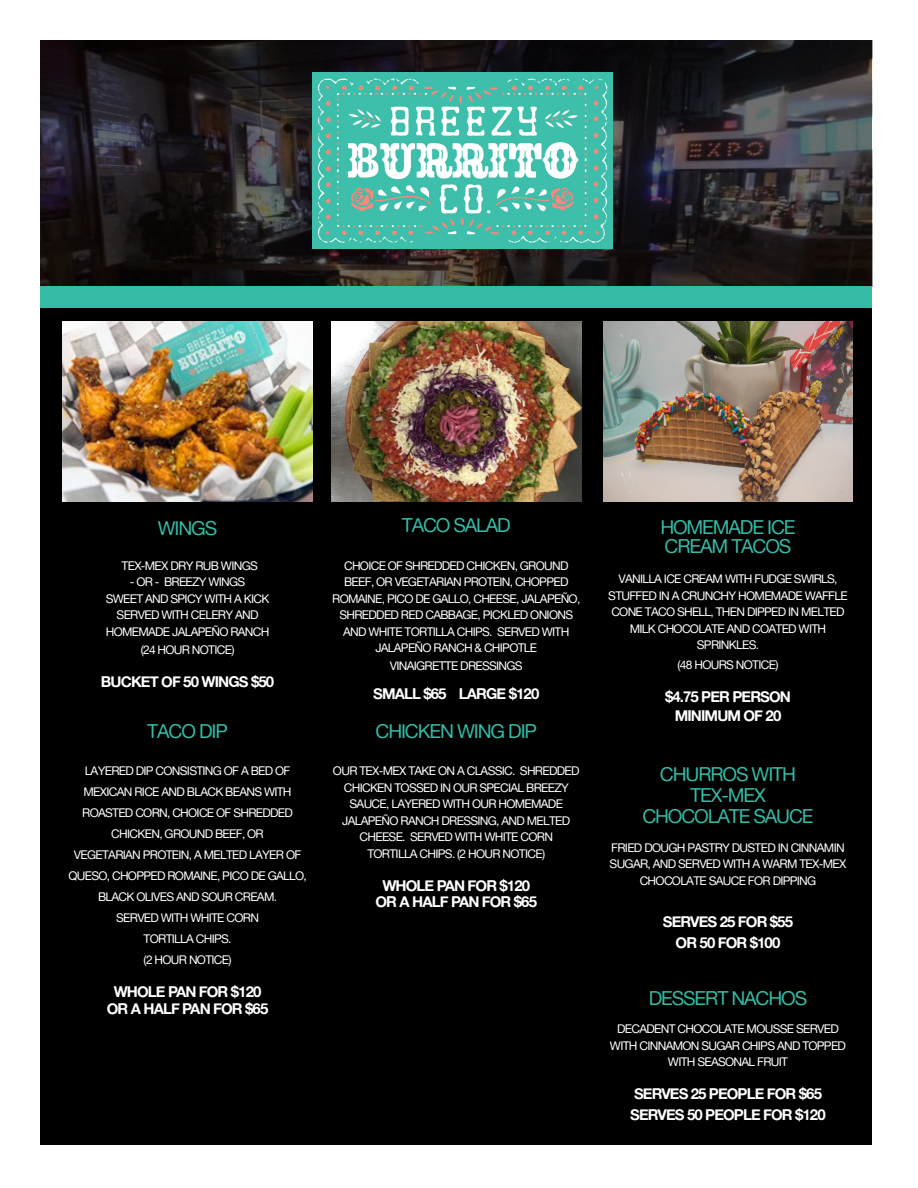
<style>
.page{position:relative;width:918px;height:1188px;background:#fff}
.page>*{position:absolute;margin:0;border:0;box-sizing:border-box;transform-origin:0 0}
.t1{font:19.35px "Alte Haas Grotesk";letter-spacing:-.06em;color:#34baa5}
.t2{font:15px "Alte Haas Grotesk Bold";letter-spacing:-.06em;color:#fff}
.t3{font:12px/16.5px "Alte Haas Grotesk";letter-spacing:-.06em;color:#fff;text-align:center}
</style>
<div class="page">
<div style="left:40px;top:40px;width:832px;height:1105px;background:#000"></div>
<img style="left:40px;top:40px;width:832px;height:247px">
<img style="left:63px;top:321px;width:250px;height:180px">
<img style="left:313px;top:72px;width:299px;height:177px">
<div style="left:40px;top:287px;width:832px;height:21px;background:#34baa5"></div>
<img style="left:331px;top:321px;width:250px;height:180px">
<img style="left:603px;top:321px;width:250px;height:180px">
<p class="t1" style="left:158px;top:517px;width:61px">WINGS</p>
<p class="t3" style="left:122px;top:557px;width:138px">TEX-MEX DRY RUB WINGS</p>
<p class="t3" style="left:130px;top:574px;width:117px">- OR - BREEZY WINGS</p>
<p class="t3" style="left:106px;top:590px;width:165px">SWEET AND SPICY WITH A KICK</p>
<p class="t3" style="left:117px;top:607px;width:143px">SERVED WITH CELERY AND</p>
<p class="t3" style="left:106px;top:623px;width:165px">HOMEMADE JALAPEÑO RANCH</p>
<p class="t3" style="left:141px;top:641px;width:95px">(24 HOUR NOTICE)</p>
<p class="t2" style="left:101px;top:672px;width:175px">BUCKET OF 50 WINGS $50</p>
<p class="t1" style="left:147px;top:720px;width:82px">TACO DIP</p>
<p class="t3" style="left:85px;top:763px;width:207px">LAYERED DIP CONSISTING OF A BED OF</p>
<p class="t3" style="left:82px;top:782px;width:212px;line-height:21px">MEXICAN RICE AND BLACK BEANS WITH<br>ROASTED CORN, CHOICE OF SHREDDED<br>CHICKEN, GROUND BEEF, OR</p>
<p class="t3" style="left:68px;top:845px;width:240px;line-height:21px">VEGETARIAN PROTEIN, A MELTED LAYER OF<br>QUESO, CHOPPED ROMAINE, PICO DE GALLO,<br>BLACK OLIVES AND SOUR CREAM.</p>
<p class="t3" style="left:116px;top:910px;width:144px">SERVED WITH WHITE CORN</p>
<p class="t3" style="left:144px;top:931px;width:89px">TORTILLA CHIPS.</p>
<p class="t3" style="left:144px;top:952px;width:89px">(2 HOUR NOTICE)</p>
<p class="t2" style="left:114px;top:983px;width:149px">WHOLE PAN FOR $120</p>
<p class="t2" style="left:107px;top:999px;width:163px">OR A HALF PAN FOR $65</p>
<p class="t1" style="left:402px;top:514px;width:111px">TACO SALAD</p>
<p class="t3" style="left:332px;top:557px;width:250px">CHOICE OF SHREDDED CHICKEN, GROUND BEEF, OR VEGETARIAN PROTEIN, CHOPPED ROMAINE, PICO DE GALLO, CHEESE, JALAPEÑO, SHREDDED RED CABBAGE, PICKLED ONIONS AND WHITE TORTILLA CHIPS. SERVED WITH JALAPEÑO RANCH &amp; CHIPOTLE</p>
<p class="t3" style="left:390px;top:658px;width:134px">VINAIGRETTE DRESSINGS</p>
<p class="t2" style="left:373px;top:684px;width:168px">SMALL $65 LARGE $120</p>
<p class="t1" style="left:376px;top:719px;width:163px">CHICKEN WING DIP</p>
<p class="t3" style="left:333px;top:763px;width:248px">OUR TEX-MEX TAKE ON A CLASSIC. SHREDDED CHICKEN TOSSED IN OUR SPECIAL BREEZY SAUCE, LAYERED WITH OUR HOMEMADE JALAPEÑO RANCH DRESSING, AND MELTED CHEESE. SERVED WITH WHITE CORN</p>
<p class="t3" style="left:367px;top:845px;width:179px">TORTILLA CHIPS. (2 HOUR NOTICE)</p>
<p class="t2" style="left:382px;top:876px;width:149px">WHOLE PAN FOR $120</p>
<p class="t2" style="left:376px;top:893px;width:163px">OR A HALF PAN FOR $65</p>
<p class="t1" style="left:660px;top:516px;width:137px">HOMEMADE ICE</p>
<p class="t1" style="left:665px;top:535px;width:128px">CREAM TACOS</p>
<p class="t3" style="left:608px;top:571px;width:241px">VANILLA ICE CREAM WITH FUDGE SWIRLS, STUFFED IN A CRUNCHY HOMEMADE WAFFLE CONE TACO SHELL, THEN DIPPED IN MELTED MILK CHOCOLATE AND COATED WITH</p>
<p class="t3" style="left:697px;top:637px;width:64px">SPRINKLES.</p>
<p class="t3" style="left:678px;top:656px;width:102px">(48 HOURS NOTICE)</p>
<p class="t2" style="left:665px;top:687px;width:128px">$4.75 PER PERSON</p>
<p class="t2" style="left:675px;top:707px;width:108px">MINIMUM OF 20</p>
<p class="t1" style="left:660px;top:763px;width:138px">CHURROS WITH</p>
<p class="t1" style="left:690px;top:784px;width:77px">TEX-MEX</p>
<p class="t1" style="left:642px;top:805px;width:173px">CHOCOLATE SAUCE</p>
<p class="t3" style="left:610px;top:839px;width:238px">FRIED DOUGH PASTRY DUSTED IN CINNAMIN<br>SUGAR, AND SERVED WITH A WARM TEX-MEX<br>CHOCOLATE SAUCE FOR DIPPING</p>
<p class="t2" style="left:663px;top:912px;width:132px">SERVES 25 FOR $55</p>
<p class="t2" style="left:676px;top:933px;width:106px">OR 50 FOR $100</p>
<p class="t1" style="left:649px;top:987px;width:160px">DESSERT NACHOS</p>
<p class="t3" style="left:610px;top:1021px;width:238px">DECADENT CHOCOLATE MOUSSE SERVED<br>WITH CINNAMON SUGAR CHIPS AND TOPPED<br>WITH SEASONAL FRUIT</p>
<p class="t2" style="left:634px;top:1085px;width:190px">SERVES 25 PEOPLE FOR $65</p>
<p class="t2" style="left:630px;top:1106px;width:197px">SERVES 50 PEOPLE FOR $120</p>
</div>
